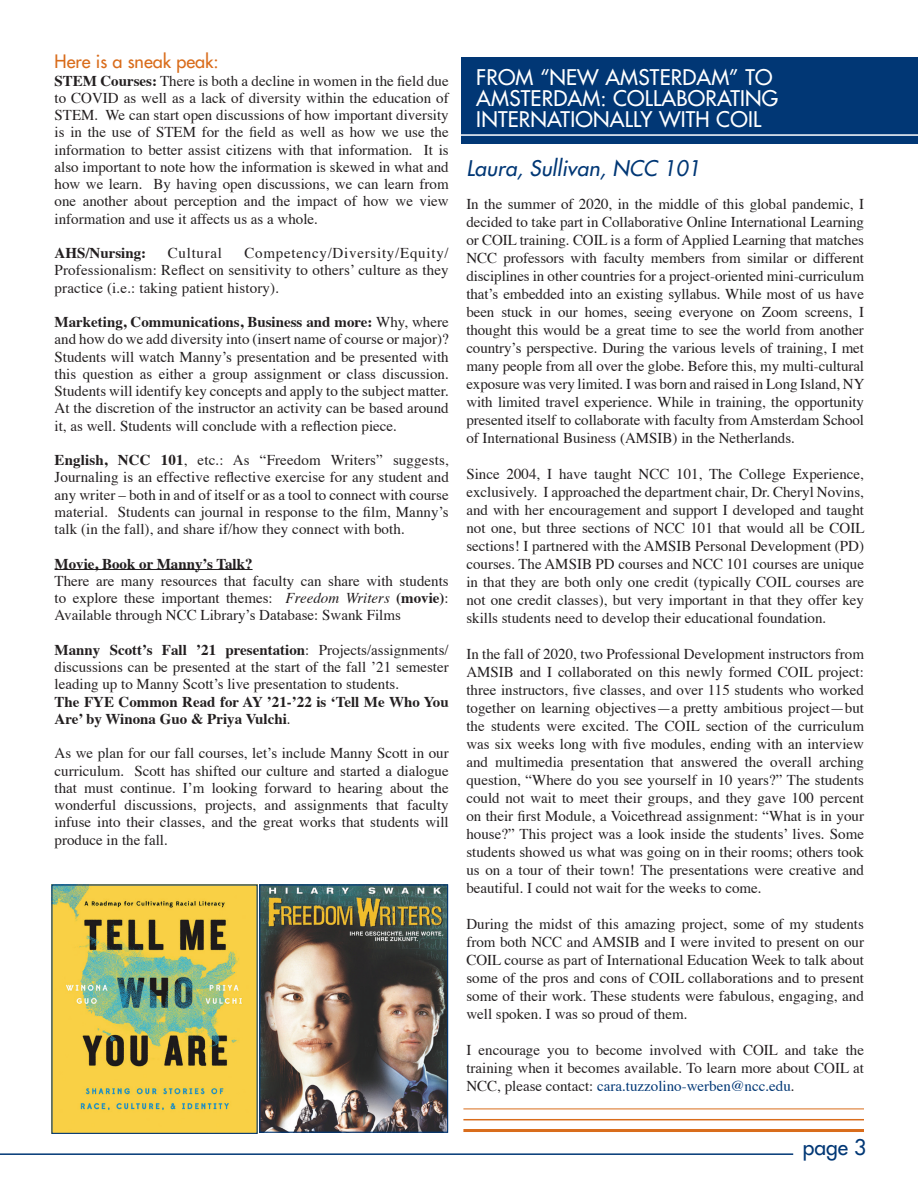
<style>
.page{position:relative;width:918px;height:1188px;background:#fff}
.page>*{position:absolute;margin:0;border:0;box-sizing:border-box;transform-origin:0 0}
.t1{font:21px "Futura";letter-spacing:.01em;color:#fff}
.t2{font:italic 21px "Futura";letter-spacing:.01em;color:#013775}
.t3{font:21px "Futura";color:#013775}
.t4{font:18px "Futura";color:#d96c1b}
.t5{font:15px/18px "Times";color:#231f20;text-align:justify}
.t6{font:700 15px/17.2px "Times";color:#231f20}
.t7{font:15px "Times";letter-spacing:.05em;color:#231f20}
.s1{font-weight:700}
.s2{font-style:italic}
.s3{font-weight:400}
.s4{color:#013775}
</style>
<div class="page">
<hr style="left:0;top:1153px;width:793px;height:2px;background:#013775">
<hr style="left:55px;top:569px;width:198px;height:1px;background:#231f20">
<img style="left:261px;top:886px;width:185px;height:245px">
<div style="left:259px;top:884px;width:189px;height:249px;border:1px solid #013775"></div>
<img style="left:53px;top:886px;width:203px;height:246px">
<div style="left:51px;top:884px;width:207px;height:250px;border:1px solid #013775"></div>
<div style="left:462px;top:57px;width:456px;height:87px;background:#013775"></div>
<hr style="left:459px;top:134px;width:459px;height:2px;background:#fff">
<hr style="left:463px;top:1129px;width:401px;height:3px;background:#d96c1b">
<hr style="left:463px;top:1119px;width:401px;height:1px;background:#d96c1b">
<hr style="left:463px;top:1109px;width:401px;height:1px;background:#d96c1b">
<p class="t4" style="left:55px;top:50px;width:166px">Here is a sneak peak:</p>
<p class="t5" style="left:55px;top:73px;width:396px;line-height:17.2px"><span class="s1">STEM Courses:</span> There is both a decline in women in the field due to COVID as well as a lack of diversity within the education of STEM. We can start open discussions of how important diversity is in the use of STEM for the field as well as how we use the information to better assist citizens with that information. It is also important to note how the information is skewed in what and how we learn. By having open discussions, we can learn from one another about perception and the impact of how we view information and use it affects us as a whole.</p>
<p class="t6" style="left:55px;top:243px;width:93px">AHS/Nursing:</p>
<p class="t7" style="left:168px;top:243px;width:56px">Cultural</p>
<p class="t5" style="left:55px;top:245px;width:396px;line-height:17.2px;text-indent:190px">Competency/Diversity/Equity/ Professionalism: Reflect on sensitivity to others’ culture as they practice (i.e.: taking patient history).</p>
<p class="t5" style="left:55px;top:314px;width:396px;line-height:17.2px"><span class="s1">Marketing, Communications, Business and more:</span> Why, where and how do we add diversity into (insert name of course or major)?<br>Students will watch Manny’s presentation and be presented with this question as either a group assignment or class discussion.<br>Students will identify key concepts and apply to the subject matter.<br>At the discretion of the instructor an activity can be based around it, as well. Students will conclude with a reflection piece.</p>
<p class="t5" style="left:55px;top:452px;width:396px;line-height:17.2px"><span class="s1">English, NCC 101</span>, etc.: As “Freedom Writers” suggests, Journaling is an effective reflective exercise for any student and any writer – both in and of itself or as a tool to connect with course material. Students can journal in response to the film, Manny’s talk (in the fall), and share if/how they connect with both.</p>
<p class="t6" style="left:55px;top:553px;width:199px">Movie, Book or Manny’s Talk?</p>
<p class="t5" style="left:55px;top:573px;width:396px;line-height:17.2px">There are many resources that faculty can share with students to explore these important themes: <span class="s2">Freedom Writers</span> <span class="s1">(movie)</span>:<br>Available through NCC Library’s Database: Swank Films</p>
<p class="t5" style="left:55px;top:642px;width:396px;line-height:17.2px"><span class="s1">Manny Scott’s Fall ’21 presentation</span>: Projects/assignments/ discussions can be presented at the start of the fall ’21 semester leading up to Manny Scott’s live presentation to students.</p>
<p class="t6" style="left:55px;top:691px;width:396px">The FYE Common Read for AY ’21-’22 is ‘Tell Me Who You<br>Are’ by Winona Guo &amp; Priya Vulchi<span class="s3">.</span></p>
<p class="t5" style="left:55px;top:745px;width:396px;line-height:17.2px">As we plan for our fall courses, let’s include Manny Scott in our curriculum. Scott has shifted our culture and started a dialogue that must continue. I’m looking forward to hearing about the wonderful discussions, projects, and assignments that faculty infuse into their classes, and the great works that students will produce in the fall.</p>
<p class="t1" style="left:476px;top:63px;width:298px">FROM “NEW AMSTERDAM” TO</p>
<p class="t1" style="left:476px;top:84px;width:304px">AMSTERDAM: COLLABORATING</p>
<p class="t1" style="left:476px;top:105px;width:286px">INTERNATIONALLY WITH COIL</p>
<p class="t2" style="left:466px;top:155px;width:236px">Laura, Sullivan, NCC 101</p>
<p class="t5" style="left:466px;top:196px;width:400px">In the summer of 2020, in the middle of this global pandemic, I decided to take part in Collaborative Online International Learning or COIL training. COIL is a form of Applied Learning that matches NCC professors with faculty members from similar or different disciplines in other countries for a project-oriented mini-curriculum that’s embedded into an existing syllabus. While most of us have been stuck in our homes, seeing everyone on Zoom screens, I thought this would be a great time to see the world from another country’s perspective. During the various levels of training, I met many people from all over the globe. Before this, my multi-cultural exposure was very limited. I was born and raised in Long Island, NY with limited travel experience. While in training, the opportunity presented itself to collaborate with faculty from Amsterdam School of International Business (AMSIB) in the Netherlands.</p>
<p class="t5" style="left:466px;top:466px;width:400px">Since 2004, I have taught NCC 101, The College Experience, exclusively. I approached the department chair, Dr. Cheryl Novins, and with her encouragement and support I developed and taught not one, but three sections of NCC 101 that would all be COIL sections! I partnered with the AMSIB Personal Development (PD) courses. The AMSIB PD courses and NCC 101 courses are unique in that they are both only one credit (typically COIL courses are not one credit classes), but very important in that they offer key skills students need to develop their educational foundation.</p>
<p class="t5" style="left:466px;top:646px;width:399px">In the fall of 2020, two Professional Development instructors from AMSIB and I collaborated on this newly formed COIL project: three instructors, five classes, and over 115 students who worked together on learning objectives—a pretty ambitious project—but the students were excited. The COIL section of the curriculum was six weeks long with five modules, ending with an interview and multimedia presentation that answered the overall arching question, “Where do you see yourself in 10 years?” The students could not wait to meet their groups, and they gave 100 percent on their first Module, a Voicethread assignment: “What is in your house?” This project was a look inside the students’ lives. Some students showed us what was going on in their rooms; others took us on a tour of their town! The presentations were creative and beautiful. I could not wait for the weeks to come.</p>
<p class="t5" style="left:466px;top:916px;width:399px">During the midst of this amazing project, some of my students from both NCC and AMSIB and I were invited to present on our COIL course as part of International Education Week to talk about some of the pros and cons of COIL collaborations and to present some of their work. These students were fabulous, engaging, and well spoken. I was so proud of them.</p>
<p class="t5" style="left:466px;top:1042px;width:399px">I encourage you to become involved with COIL and take the training when it becomes available. To learn more about COIL at NCC, please contact: <span class="s4">cara.tuzzolino-werben@ncc.edu</span>.</p>
<p class="t3" style="left:803px;top:1133px;width:65px">page 3</p>
</div>
